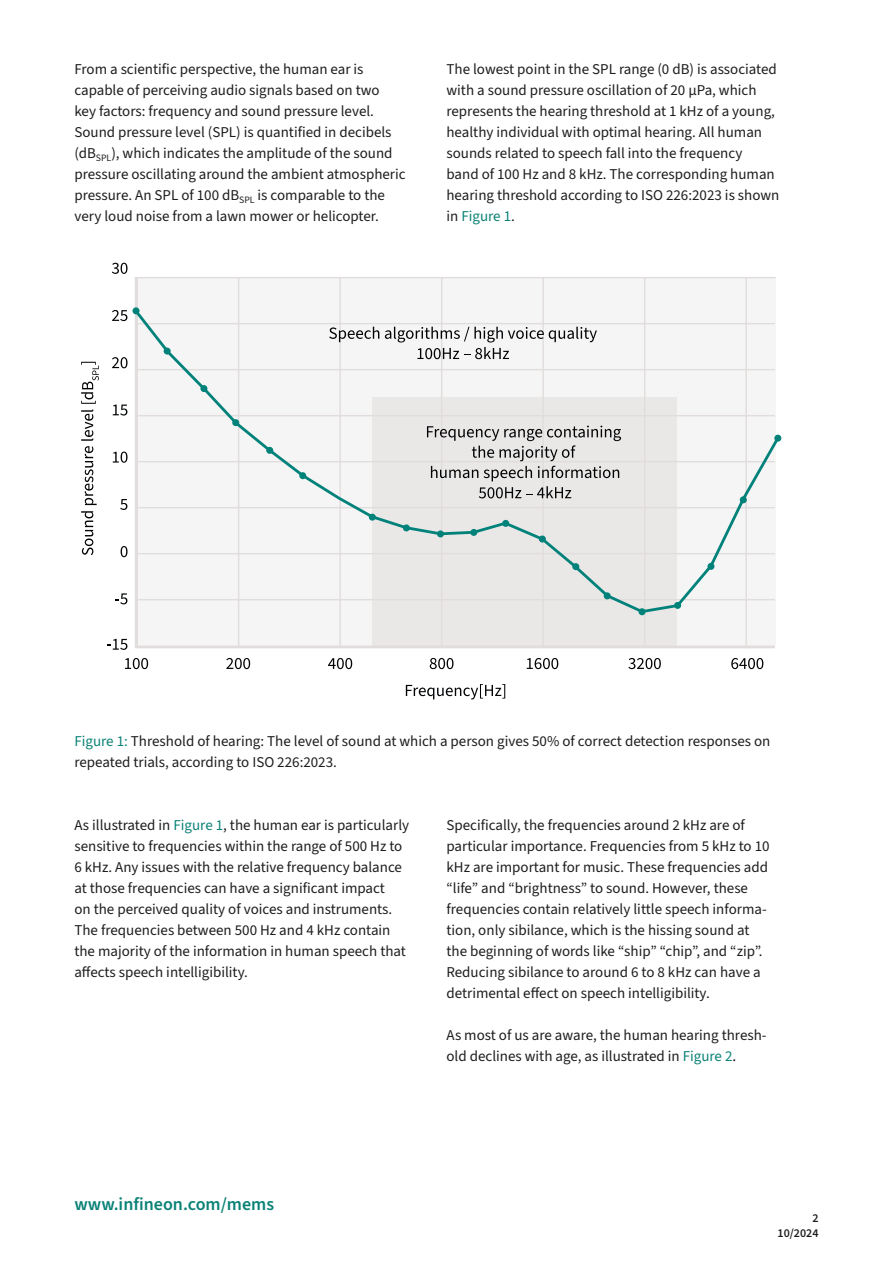
<style>
.page{position:relative;width:893px;height:1263px;background:#fff}
.page>*{position:absolute;margin:0;border:0;box-sizing:border-box;transform-origin:0 0}
.t1{font:600 18px "Source Sans 3";color:#0a8276}
.t2{font:15px/21px "Source Sans 3";color:#1d1d1d}
.t3{font:600 12px/14.4px "Source Sans 3";color:#1d1d1d;text-align:right}
.s1{color:#0a8276}
.s2{color:#000}
</style>
<div class="page">
<svg style="left:107px;top:639px;width:20px;height:11px"></svg>
<svg style="left:115px;top:593px;width:12px;height:11px"></svg>
<svg style="left:121px;top:546px;width:6px;height:11px"></svg>
<svg style="left:120px;top:499px;width:7px;height:11px"></svg>
<svg style="left:113px;top:452px;width:14px;height:11px"></svg>
<svg style="left:113px;top:405px;width:14px;height:11px"></svg>
<svg style="left:112px;top:357px;width:15px;height:11px"></svg>
<svg style="left:112px;top:310px;width:15px;height:11px"></svg>
<svg style="left:112px;top:263px;width:15px;height:11px"></svg>
<svg style="left:125px;top:658px;width:23px;height:11px"></svg>
<svg style="left:226px;top:658px;width:24px;height:11px"></svg>
<svg style="left:328px;top:658px;width:24px;height:11px"></svg>
<svg style="left:430px;top:658px;width:23px;height:11px"></svg>
<svg style="left:527px;top:658px;width:31px;height:11px"></svg>
<svg style="left:731px;top:658px;width:32px;height:11px"></svg>
<svg style="left:628px;top:658px;width:33px;height:11px"></svg>
<svg style="left:406px;top:684px;width:99px;height:15px"></svg>
<svg style="left:134px;top:277px;width:642px;height:372px"></svg>
<svg style="left:81px;top:511px;width:12px;height:44px"></svg>
<svg style="left:81px;top:362px;width:18px;height:143px"></svg>
<svg style="left:132px;top:306px;width:649px;height:308px"></svg>
<div style="left:133px;top:307px;width:7px;height:7px;background:#00827a;border-radius:50%"></div>
<div style="left:200px;top:385px;width:7px;height:7px;background:#00827a;border-radius:50%"></div>
<div style="left:164px;top:348px;width:7px;height:7px;background:#00827a;border-radius:50%"></div>
<div style="left:232px;top:419px;width:7px;height:7px;background:#00827a;border-radius:50%"></div>
<div style="left:299px;top:472px;width:7px;height:7px;background:#00827a;border-radius:50%"></div>
<div style="left:369px;top:514px;width:7px;height:7px;background:#00827a;border-radius:50%"></div>
<div style="left:266px;top:447px;width:7px;height:7px;background:#00827a;border-radius:50%"></div>
<div style="left:403px;top:524px;width:7px;height:7px;background:#00827a;border-radius:50%"></div>
<div style="left:437px;top:530px;width:7px;height:7px;background:#00827a;border-radius:50%"></div>
<div style="left:470px;top:529px;width:7px;height:7px;background:#00827a;border-radius:50%"></div>
<div style="left:502px;top:520px;width:7px;height:7px;background:#00827a;border-radius:50%"></div>
<div style="left:539px;top:535px;width:7px;height:7px;background:#00827a;border-radius:50%"></div>
<div style="left:604px;top:592px;width:7px;height:7px;background:#00827a;border-radius:50%"></div>
<div style="left:572px;top:563px;width:7px;height:7px;background:#00827a;border-radius:50%"></div>
<div style="left:639px;top:608px;width:6px;height:7px;background:#00827a;border-radius:50%"></div>
<div style="left:674px;top:602px;width:7px;height:7px;background:#00827a;border-radius:50%"></div>
<div style="left:707px;top:563px;width:7px;height:7px;background:#00827a;border-radius:50%"></div>
<div style="left:774px;top:435px;width:7px;height:7px;background:#00827a;border-radius:50%"></div>
<div style="left:740px;top:496px;width:7px;height:7px;background:#00827a;border-radius:50%"></div>
<p class="t2" style="left:74px;top:59px;width:333px">From a scientific perspective, the human ear is capable of perceiving audio signals based on two<br>key factors: frequency and sound pressure level.<br>Sound pressure level (SPL) is quantified in decibels (dB<sub>SPL</sub>), which indicates the amplitude of the sound pressure oscillating around the ambient atmospheric pressure. An SPL of 100 dB<sub>SPL</sub> is comparable to the very loud noise from a lawn mower or helicopter.</p>
<p class="t2" style="left:446px;top:59px;width:334px">The lowest point in the SPL range (0 dB) is associated with a sound pressure oscillation of 20 µPa, which represents the hearing threshold at 1 kHz of a young, healthy individual with optimal hearing. All human sounds related to speech fall into the frequency<br>band of 100 Hz and 8 kHz. The corresponding human hearing threshold according to ISO 226:2023 is shown in <span class="s1">Figure 1</span>.</p>
<p class="t2" style="left:74px;top:731px;width:698px"><span class="s1">Figure 1:</span> Threshold of hearing: The level of sound at which a person gives 50% of correct detection responses on repeated trials, according to ISO 226:2023.</p>
<p class="t2" style="left:74px;top:815px;width:336px">As illustrated in <span class="s1">Figure 1</span>, the human ear is particularly sensitive to frequencies within the range of 500 Hz to 6 kHz. Any issues with the relative frequency balance at those frequencies can have a significant impact<br>on the perceived quality of voices and instruments.<br>The frequencies between 500 Hz and 4 kHz contain the majority of the information in human speech that affects speech intelligibility.</p>
<p class="t2" style="left:446px;top:815px;width:325px">Specifically, the frequencies around 2 kHz are of particular importance. Frequencies from 5 kHz to 10 kHz are important for music. These frequencies add “life” and “brightness” to sound. However, these frequencies contain relatively little speech informa&shy;tion, only sibilance, which is the hissing sound at the beginning of words like “ship” “chip”, and “zip”.<br>Reducing sibilance to around 6 to 8 kHz can have a detrimental effect on speech intelligibility.</p>
<p class="t2" style="left:446px;top:1025px;width:322px">As most of us are aware, the human hearing thresh&shy;old declines with age, as illustrated in <span class="s1">Figure 2</span><span class="s2">.</span></p>
<p class="t1" style="left:74px;top:1192px;width:201px">www.infineon.com/mems</p>
<p class="t3" style="left:777px;top:1211px;width:43px">2<br>10/2024</p>
</div>
